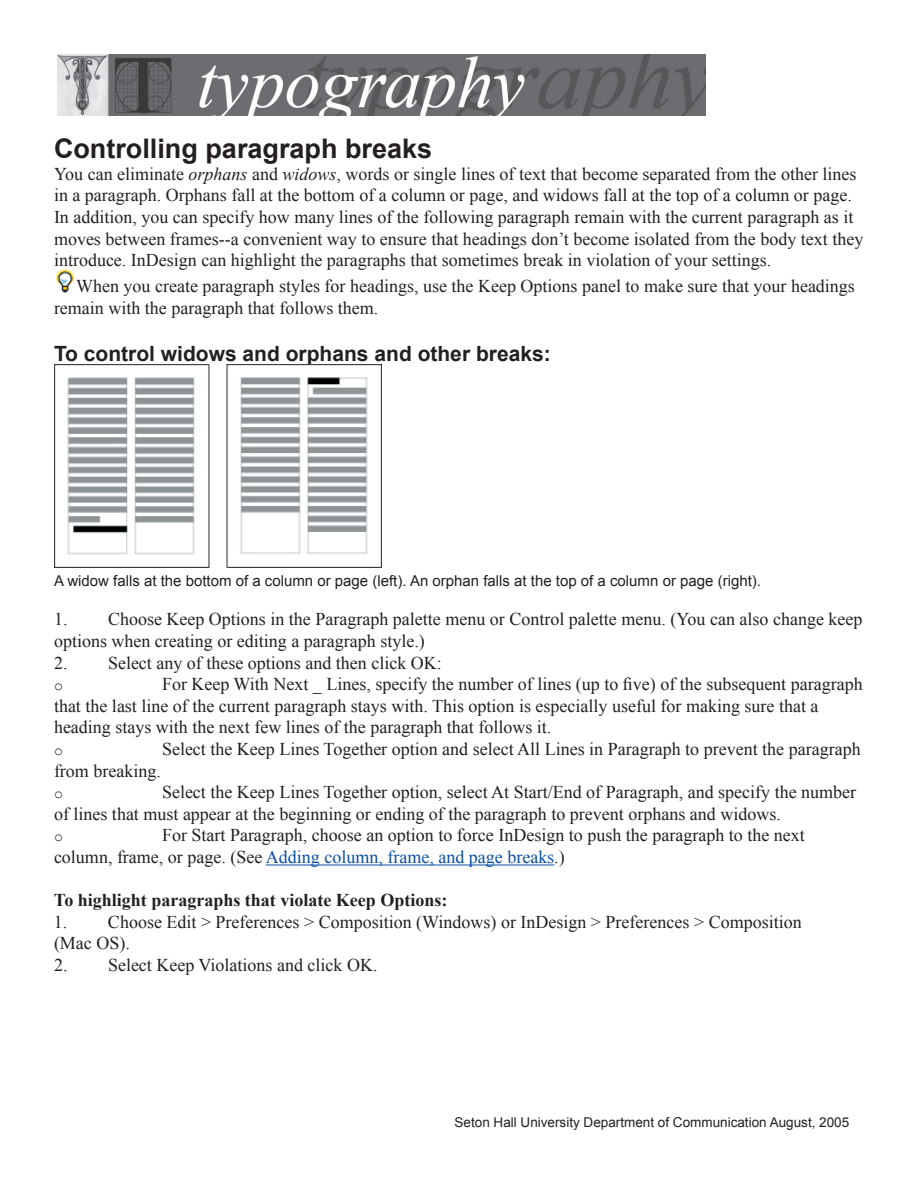
<style>
.page{position:relative;width:918px;height:1188px;background:#fff}
.page>*{position:absolute;margin:0;border:0;box-sizing:border-box;transform-origin:0 0}
.t1{font:700 27px "Arial";color:#231f20}
.t2{font:700 21px "Arial";color:#231f20}
.t3{font:18px/21.6px "Times New Roman";color:#231f20}
.t4{font:700 18px "Times New Roman";color:#231f20}
.t5{font:15px "Arial";color:#231f20}
.t6{font:15px "Courier New";color:#231f20}
.t7{font:13.5px "Arial";color:#231f20}
.s1{font-style:italic}
.s2{color:#094fa3}
</style>
<div class="page">
<img style="left:58px;top:54px;width:648px;height:61px">
<hr style="left:266px;top:865px;width:288px;height:1px;background:#094fa3">
<img style="left:55px;top:270px;width:20px;height:22px">
<img style="left:54px;top:364px;width:327px;height:204px">
<h1 class="t1" style="left:54px;top:131px;width:380px">Controlling paragraph breaks</h1>
<p class="t3" style="left:54px;top:163px;width:811px">You can eliminate <span class="s1">orphans</span> and <span class="s1">widows</span>, words or single lines of text that become separated from the other lines in a paragraph. Orphans fall at the bottom of a column or page, and widows fall at the top of a column or page.<br>In addition, you can specify how many lines of the following paragraph remain with the current paragraph as it moves between frames--a convenient way to ensure that headings don’t become isolated from the body text they introduce. InDesign can highlight the paragraphs that sometimes break in violation of your settings.</p>
<p class="t3" style="left:54px;top:275px;width:802px;text-indent:22px">When you create paragraph styles for headings, use the Keep Options panel to make sure that your headings remain with the paragraph that follows them.</p>
<p class="t2" style="left:54px;top:339px;width:498px">To control widows and orphans and other breaks:</p>
<p class="t5" style="left:54px;top:571px;width:709px">A widow falls at the bottom of a column or page (left). An orphan falls at the top of a column or page (right).</p>
<p class="t3" style="left:54px;top:608px;width:810px">1. Choose Keep Options in the Paragraph palette menu or Control palette menu. (You can also change keep options when creating or editing a paragraph style.)</p>
<p class="t3" style="left:54px;top:652px;width:389px">2. Select any of these options and then click OK:</p>
<p class="t6" style="left:54px;top:676px;width:10px">o</p>
<p class="t3" style="left:54px;top:673px;width:810px;text-indent:108px">For Keep With Next _ Lines, specify the number of lines (up to five) of the subsequent paragraph that the last line of the current paragraph stays with. This option is especially useful for making sure that a heading stays with the next few lines of the paragraph that follows it.</p>
<p class="t6" style="left:54px;top:741px;width:10px">o</p>
<p class="t3" style="left:162px;top:738px;width:700px">Select the Keep Lines Together option and select All Lines in Paragraph to prevent the paragraph</p>
<p class="t3" style="left:54px;top:760px;width:108px">from breaking.</p>
<p class="t6" style="left:54px;top:784px;width:10px">o</p>
<p class="t3" style="left:54px;top:781px;width:804px;text-indent:108px">Select the Keep Lines Together option, select At Start/End of Paragraph, and specify the number of lines that must appear at the beginning or ending of the paragraph to prevent orphans and widows.</p>
<p class="t6" style="left:54px;top:827px;width:10px">o</p>
<p class="t3" style="left:54px;top:824px;width:752px;text-indent:108px">For Start Paragraph, choose an option to force InDesign to push the paragraph to the next column, frame, or page. (See <span class="s2">Adding column, frame, and page breaks</span>.)</p>
<p class="t4" style="left:54px;top:888px;width:395px">To highlight paragraphs that violate Keep Options:</p>
<p class="t3" style="left:54px;top:911px;width:749px">1. Choose Edit &gt; Preferences &gt; Composition (Windows) or InDesign &gt; Preferences &gt; Composition (Mac OS).</p>
<p class="t3" style="left:54px;top:954px;width:325px">2. Select Keep Violations and click OK.</p>
<p class="t7" style="left:455px;top:1114px;width:396px">Seton Hall University Department of Communication August, 2005</p>
</div>
